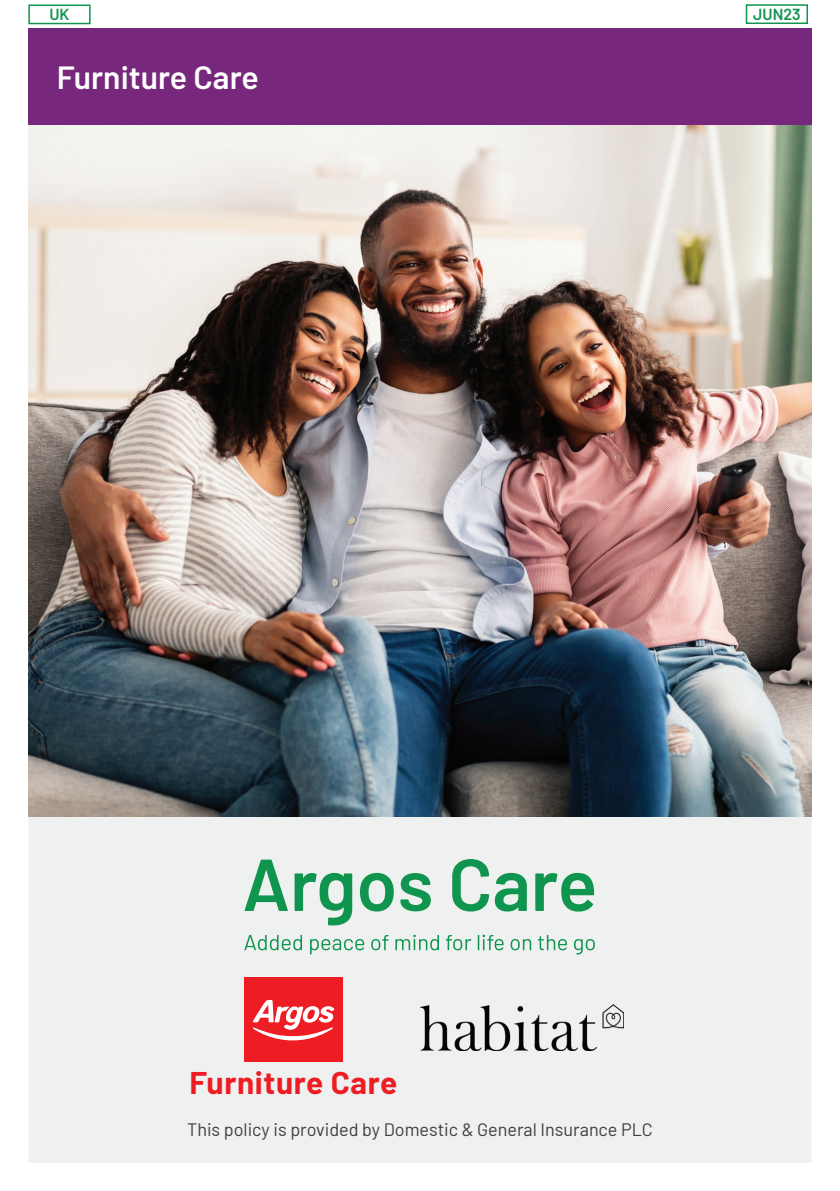
<style>
.page{position:relative;width:840px;height:1191px;background:#fff}
.page>*{position:absolute;margin:0;border:0;box-sizing:border-box;transform-origin:0 0}
.Cover_heading{font:600 32px "Barlow";color:#fff}
.t1{font:700 31.4px "Barlow";letter-spacing:.02em;color:#ee1d23}
.Policy_line_below{font:18px "Barlow";color:#3e3e3f}
.v_No{font:600 16px "Barlow";color:#0f954d}
</style>
<div class="page">
<div style="left:28px;top:816px;width:783px;height:346px;background:#eff0f0"></div>
<img style="left:28px;top:125px;width:783px;height:691px">
<div style="left:28px;top:28px;width:783px;height:97px;background:#77287d"></div>
<div style="left:745px;top:4px;width:62px;height:20px;border:2px solid #0f954d"></div>
<div style="left:28px;top:4px;width:63px;height:20px;border:2px solid #0f954d"></div>
<img style="left:420px;top:1004px;width:203px;height:46px">
<div style="left:244px;top:977px;width:99px;height:84px;background:#ee1d23"></div>
<svg style="left:252px;top:1000px;width:82px;height:40px"></svg>
<svg style="left:244px;top:935px;width:58px;height:15px"></svg>
<svg style="left:310px;top:939px;width:54px;height:15px"></svg>
<svg style="left:371px;top:935px;width:17px;height:15px"></svg>
<svg style="left:395px;top:934px;width:44px;height:16px"></svg>
<svg style="left:445px;top:935px;width:26px;height:15px"></svg>
<svg style="left:477px;top:934px;width:26px;height:16px"></svg>
<svg style="left:510px;top:939px;width:21px;height:11px"></svg>
<svg style="left:537px;top:935px;width:29px;height:15px"></svg>
<svg style="left:573px;top:939px;width:21px;height:15px"></svg>
<svg style="left:244px;top:859px;width:44px;height:52px"></svg>
<svg style="left:294px;top:873px;width:58px;height:52px"></svg>
<svg style="left:360px;top:873px;width:33px;height:38px"></svg>
<svg style="left:400px;top:873px;width:30px;height:38px"></svg>
<svg style="left:452px;top:859px;width:36px;height:52px"></svg>
<svg style="left:494px;top:873px;width:32px;height:38px"></svg>
<svg style="left:535px;top:873px;width:58px;height:38px"></svg>
<p class="v_No" style="left:49px;top:3px;width:22px">UK</p>
<p class="Cover_heading" style="left:57px;top:54px;width:203px">Furniture Care</p>
<p class="v_No" style="left:752px;top:2px;width:49px">JUN23</p>
<p class="t1" style="left:189px;top:1059px;width:209px">Furniture Care</p>
<p class="Policy_line_below" style="left:187px;top:1116px;width:467px">This policy is provided by Domestic &amp; General Insurance PLC</p>
</div>
